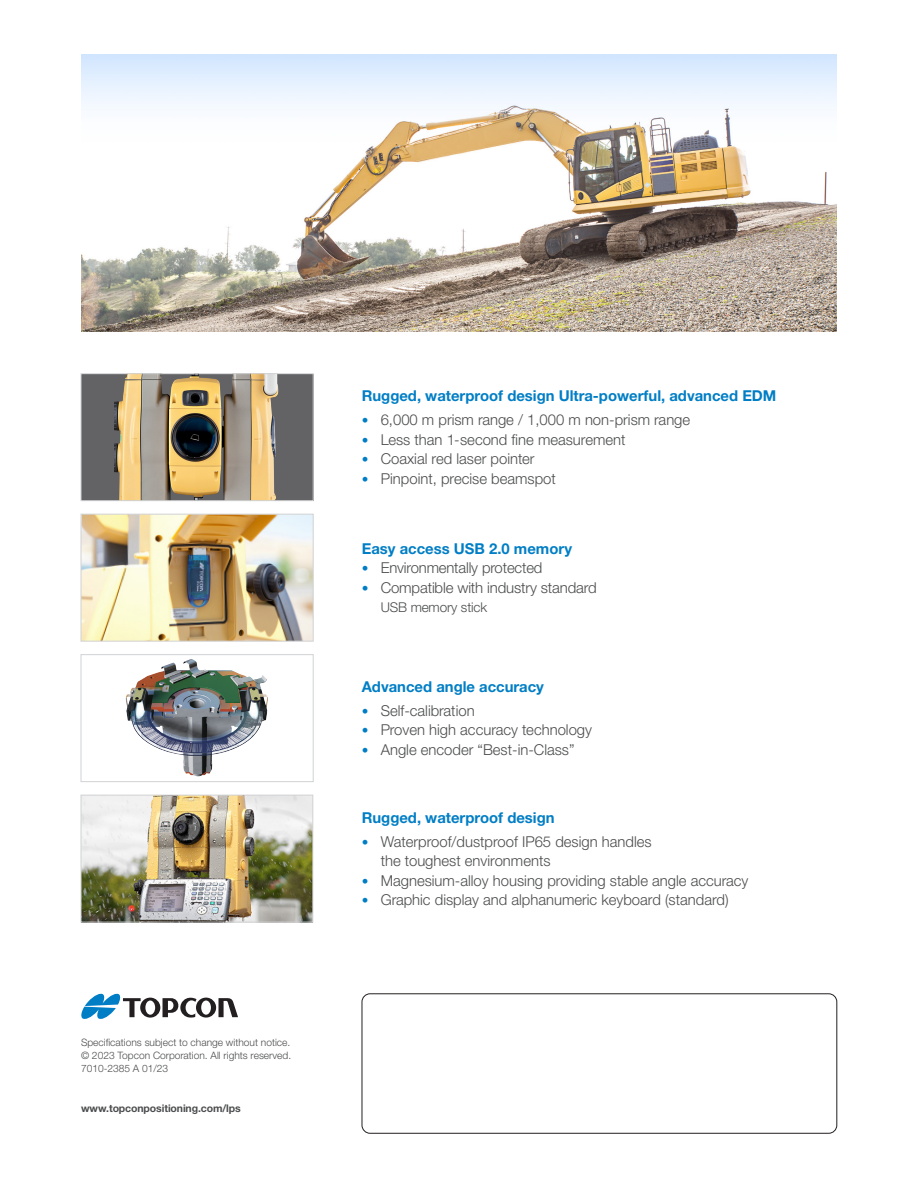
<style>
.page{position:relative;width:918px;height:1188px;background:#fff}
.page>*{position:absolute;margin:0;border:0;box-sizing:border-box;transform-origin:0 0}
.Paragraph_heading_bl{font:300 15px "Helvetica Neue LTW1 G";color:#4b4c4d}
.Paragraph_1{font:300 15px/19.5px "Helvetica Neue LTW1 G";color:#4b4c4d}
.Paragraph_heading_bl-2{font:700 15px "Helvetica Neue LTW1 G";color:#007ec5}
.Paragraph_heading_bl-3{font:300 15px "Helvetica Neue LT Std";letter-spacing:-.01em;color:#4b4c4d}
.t1{font:300 13.5px "Helvetica Neue LT Std";letter-spacing:-.01em;color:#4b4c4d}
.t2{font:700 10.5px "Helvetica Neue LTW1 G";letter-spacing:-.01em;color:#4b4c4d}
.t3{font:300 10.2px/12.8px "Helvetica Neue LTW1 G";color:#4b4c4d}
.s1{font-family:"Helvetica Neue LT Std";font-size:13.5px;color:#007ec5}
.s2{font-size:13.5px;color:#007ec5}
</style>
<div class="page">
<div style="left:362px;top:994px;width:475px;height:139px;border:1px solid #231f20;border-radius:8px"></div>
<svg style="left:81px;top:994px;width:157px;height:25px"></svg>
<img style="left:81px;top:54px;width:756px;height:277px">
<div style="left:81px;top:374px;width:232px;height:127px;background:#636366"></div>
<img style="left:114px;top:375px;width:165px;height:124px">
<div style="left:81px;top:373px;width:232px;height:128px;border:1px solid #d1d2d4"></div>
<img style="left:125px;top:659px;width:143px;height:118px">
<div style="left:81px;top:654px;width:232px;height:128px;border:1px solid #d1d2d4"></div>
<img style="left:83px;top:516px;width:228px;height:123px">
<div style="left:81px;top:514px;width:232px;height:127px;border:1px solid #d1d2d4"></div>
<img style="left:83px;top:797px;width:228px;height:123px">
<div style="left:81px;top:795px;width:232px;height:127px;border:1px solid #d1d2d4"></div>
<p class="t3" style="left:81px;top:1036px;width:211px">Specifications subject to change without notice.</p>
<p class="t3" style="left:81px;top:1049px;width:212px">© 2023 Topcon Corporation. All rights reserved.<br>7010-2385 A 01/23</p>
<p class="t2" style="left:81px;top:1102px;width:161px">www.topconpositioning.com/lps</p>
<p class="Paragraph_heading_bl-2" style="left:362px;top:387px;width:416px">Rugged, waterproof design Ultra-powerful, advanced EDM</p>
<p class="Paragraph_heading_bl" style="left:362px;top:411px;width:330px"><span class="s1">•</span> 6,000 m prism range / 1,000 m non-prism range</p>
<p class="Paragraph_heading_bl" style="left:362px;top:430px;width:265px"><span class="s1">•</span> Less than 1-second fine measurement</p>
<p class="Paragraph_heading_bl" style="left:362px;top:450px;width:174px"><span class="s1">•</span> Coaxial red laser pointer</p>
<p class="Paragraph_heading_bl" style="left:362px;top:469px;width:196px"><span class="s1">•</span> Pinpoint, precise beamspot</p>
<p class="Paragraph_heading_bl-2" style="left:362px;top:539px;width:212px">Easy access USB 2.0 memory</p>
<p class="Paragraph_heading_bl-3" style="left:362px;top:559px;width:182px"><span class="s2">•</span> Environmentally protected</p>
<p class="Paragraph_heading_bl-3" style="left:362px;top:578px;width:236px"><span class="s2">•</span> Compatible with industry standard</p>
<p class="t1" style="left:381px;top:599px;width:108px">USB memory stick</p>
<p class="Paragraph_heading_bl-2" style="left:362px;top:677px;width:184px">Advanced angle accuracy</p>
<p class="Paragraph_heading_bl" style="left:362px;top:701px;width:114px"><span class="s1">•</span> Self-calibration</p>
<p class="Paragraph_heading_bl" style="left:362px;top:721px;width:232px"><span class="s1">•</span> Proven high accuracy technology</p>
<p class="Paragraph_heading_bl" style="left:362px;top:740px;width:214px"><span class="s1">•</span> Angle encoder “Best-in-Class”</p>
<p class="Paragraph_heading_bl-2" style="left:362px;top:808px;width:194px">Rugged, waterproof design</p>
<p class="Paragraph_1" style="left:381px;top:832px;width:272px;text-indent:-19px"><span class="s1">•</span> Waterproof/dustproof IP65 design handles the toughest environments</p>
<p class="Paragraph_1" style="left:362px;top:871px;width:388px"><span class="s1">•</span> Magnesium-alloy housing providing stable angle accuracy</p>
<p class="Paragraph_1" style="left:362px;top:890px;width:368px"><span class="s1">•</span> Graphic display and alphanumeric keyboard (standard)</p>
</div>
